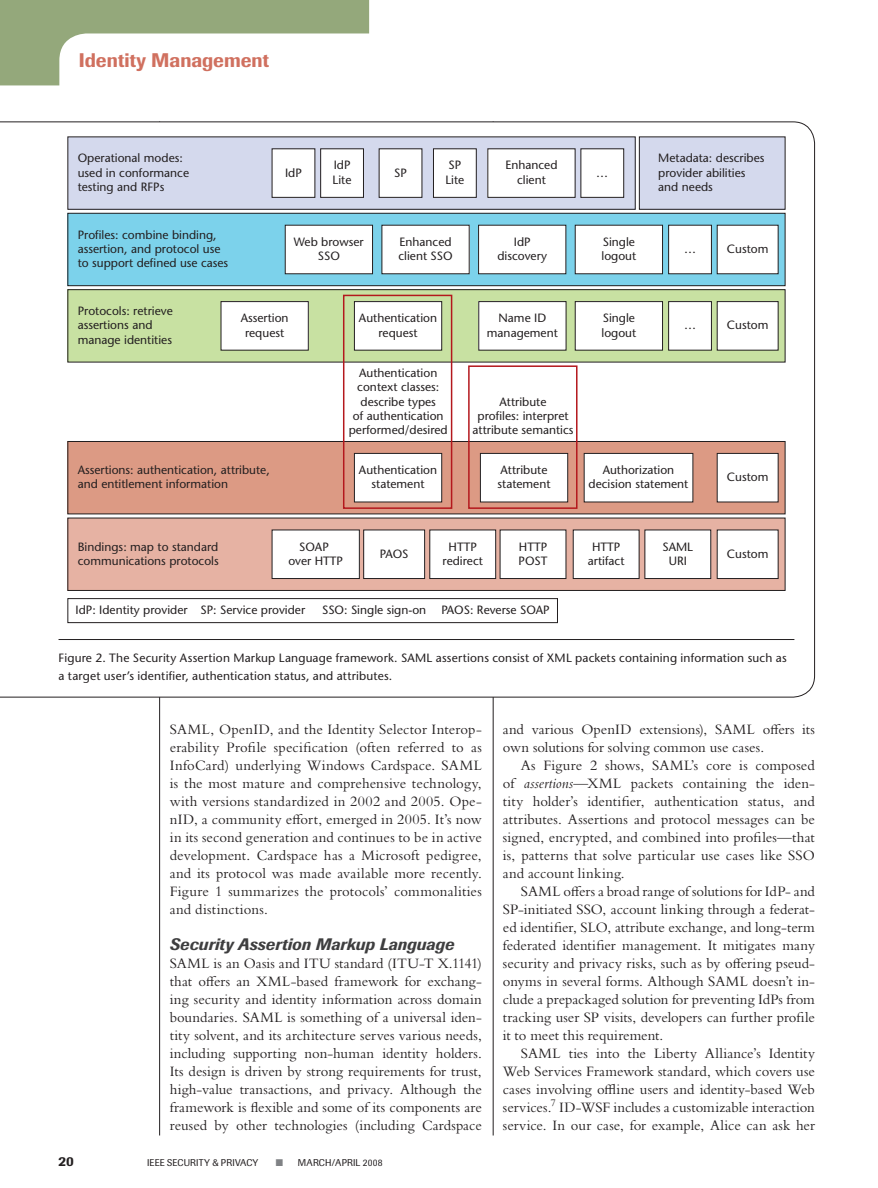
<style>
.page{position:relative;width:878px;height:1188px;background:#fff}
.page>*{position:absolute;margin:0;border:0;box-sizing:border-box;transform-origin:0 0}
.t1{font:500 19.5px "Imago";color:#d0705f}
.t2{font:italic 500 16.5px "Imago";letter-spacing:.01em;color:#3e3e3f}
.t3{font:15px/18px "Bembo Std";letter-spacing:.005em;color:#231f20;text-align:justify}
.t4{font:500 13.5px "Imago";color:#231f20}
.t5{font:500 12px/14.4px "Stone Sans Std";color:#231f20}
.t6{font:9.75px "Imago";letter-spacing:.025em;color:#231f20}
.s1{color:#808285}
.s2{font-style:italic}
</style>
<div class="page">
<svg style="left:0;top:0;width:369px;height:85px"></svg>
<hr style="left:159px;top:122px;width:1px;height:1014px;background:#231f20">
<hr style="left:493px;top:122px;width:1px;height:1014px;background:#231f20">
<svg style="left:0;top:122px;width:814px;height:576px"></svg>
<div style="left:58px;top:643px;width:736px;height:37px;background:#fff"></div>
<hr style="left:58px;top:639px;width:736px;height:1px;background:#231f20">
<h1 class="t1" style="left:79px;top:49px;width:192px">Identity Management</h1>
<p class="t5" style="left:78px;top:151px;width:113px">Operational modes: used in conformance testing and RFPs</p>
<p class="t5" style="left:658px;top:151px;width:108px">Metadata: describes provider abilities and needs</p>
<p class="t5" style="left:78px;top:227px;width:152px">Profiles: combine binding, assertion, and protocol use to support defined use cases</p>
<p class="t5" style="left:78px;top:304px;width:97px">Protocols: retrieve assertions and manage identities</p>
<p class="t5" style="left:285px;top:165px;width:18px">IdP</p>
<p class="t5" style="left:332px;top:158px;width:20px">IdP<br>Lite</p>
<p class="t5" style="left:445px;top:158px;width:20px">SP<br>Lite</p>
<p class="t5" style="left:505px;top:158px;width:54px;text-align:center">Enhanced client</p>
<p class="t5" style="left:394px;top:165px;width:14px">SP</p>
<p class="t5" style="left:596px;top:165px;width:13px">…</p>
<p class="t5" style="left:294px;top:234px;width:71px;text-align:center">Web browser<br>SSO</p>
<p class="t5" style="left:398px;top:234px;width:56px">Enhanced client SSO</p>
<p class="t5" style="left:497px;top:234px;width:51px;text-align:center">IdP discovery</p>
<p class="t5" style="left:601px;top:234px;width:36px">Single logout</p>
<p class="t5" style="left:727px;top:242px;width:43px">Custom</p>
<p class="t5" style="left:684px;top:242px;width:13px">…</p>
<p class="t5" style="left:241px;top:311px;width:49px;text-align:center">Assertion request</p>
<p class="t5" style="left:359px;top:311px;width:80px;text-align:center">Authentication request</p>
<p class="t5" style="left:601px;top:311px;width:36px">Single logout</p>
<p class="t5" style="left:727px;top:318px;width:43px">Custom</p>
<p class="t5" style="left:487px;top:311px;width:72px;text-align:center">Name ID management</p>
<p class="t5" style="left:684px;top:318px;width:13px">…</p>
<p class="t5" style="left:78px;top:463px;width:194px">Assertions: authentication, attribute, and entitlement information</p>
<p class="t5" style="left:349px;top:365px;width:100px;text-align:center">Authentication context classes: describe types<br>of authentication performed/desired</p>
<p class="t5" style="left:472px;top:394px;width:102px;text-align:center">Attribute<br>profiles: interpret attribute semantics</p>
<p class="t5" style="left:359px;top:463px;width:80px;text-align:center">Authentication statement</p>
<p class="t5" style="left:497px;top:463px;width:55px">Attribute statement</p>
<p class="t5" style="left:588px;top:463px;width:101px;text-align:center">Authorization decision statement</p>
<p class="t5" style="left:727px;top:470px;width:43px">Custom</p>
<p class="t5" style="left:78px;top:539px;width:143px">Bindings: map to standard communications protocols</p>
<p class="t5" style="left:288px;top:539px;width:56px;text-align:center">SOAP over HTTP</p>
<p class="t5" style="left:442px;top:539px;width:42px;text-align:center">HTTP redirect</p>
<p class="t5" style="left:518px;top:539px;width:30px">HTTP<br>POST</p>
<p class="t5" style="left:588px;top:539px;width:38px;text-align:center">HTTP artifact</p>
<p class="t5" style="left:662px;top:539px;width:32px;text-align:center">SAML<br>URI</p>
<p class="t5" style="left:380px;top:546px;width:30px">PAOS</p>
<p class="t5" style="left:727px;top:546px;width:43px">Custom</p>
<p class="t5" style="left:76px;top:603px;width:231px">IdP: Identity provider SP: Service provider</p>
<p class="t5" style="left:322px;top:603px;width:229px">SSO: Single sign-on PAOS: Reverse SOAP</p>
<p class="t5" style="left:58px;top:648px;width:729px;line-height:18px">Figure 2. The Security Assertion Markup Language framework. SAML assertions consist of XML packets containing information such as a target user’s identifier, authentication status, and attributes.</p>
<p class="t3" style="left:170px;top:720px;width:313px">SAML, OpenID, and the Identity Selector Interop&shy;erability Profile specification (often referred to as InfoCard) underlying Windows Cardspace. SAML is the most mature and comprehensive technology, with versions standardized in 2002 and 2005. Ope&shy;nID, a community effort, emerged in 2005. It’s now in its second generation and continues to be in active development. Cardspace has a Microsoft pedigree, and its protocol was made available more recently.<br>Figure 1 summarizes the protocols’ commonalities and distinctions.</p>
<p class="t2" style="left:170px;top:934px;width:286px">Security Assertion Markup Language</p>
<p class="t3" style="left:170px;top:954px;width:313px">SAML is an Oasis and ITU standard (ITU-T X.1141) that offers an XML-based framework for exchang&shy;ing security and identity information across domain boundaries. SAML is something of a universal iden&shy;tity solvent, and its architecture serves various needs, including supporting non-human identity holders.<br>Its design is driven by strong requirements for trust, high-value transactions, and privacy. Although the framework is flexible and some of its components are reused by other technologies (including Cardspace</p>
<p class="t4" style="left:58px;top:1153px;width:17px">20</p>
<p class="t6" style="left:147px;top:1156px;width:6px">IEEES</p>
<p class="t6" style="left:172px;top:1156px;width:87px">ECURITY &amp; PRIVACY</p>
<p class="t6" style="left:276px;top:1156px;width:12px"><span class="s1">■</span> M</p>
<p class="t6" style="left:306px;top:1156px;width:77px">ARCH/APRIL 2008</p>
<p class="t3" style="left:503px;top:720px;width:313px">and various OpenID extensions), SAML offers its own solutions for solving common use cases.</p>
<p class="t3" style="left:503px;top:756px;width:313px;text-indent:18px">As Figure 2 shows, SAML’s core is composed of <span class="s2">assertions</span>—XML packets containing the iden&shy;tity holder’s identifier, authentication status, and attributes. Assertions and protocol messages can be signed, encrypted, and combined into profiles—that is, patterns that solve particular use cases like SSO and account linking.</p>
<p class="t3" style="left:503px;top:882px;width:313px;text-indent:18px">SAML offers a broad range of solutions for IdP- and SP-initiated SSO, account linking through a federat&shy;ed identifier, SLO, attribute exchange, and long-term federated identifier management. It mitigates many security and privacy risks, such as by offering pseud&shy;onyms in several forms. Although SAML doesn’t in&shy;clude a prepackaged solution for preventing IdPs from tracking user SP visits, developers can further profile it to meet this requirement.</p>
<p class="t3" style="left:503px;top:1044px;width:313px;text-indent:18px">SAML ties into the Liberty Alliance’s Identity Web Services Framework standard, which covers use cases involving offline users and identity-based Web services.<sup>7</sup> ID-WSF includes a customizable interaction service. In our case, for example, Alice can ask her</p>
</div>
